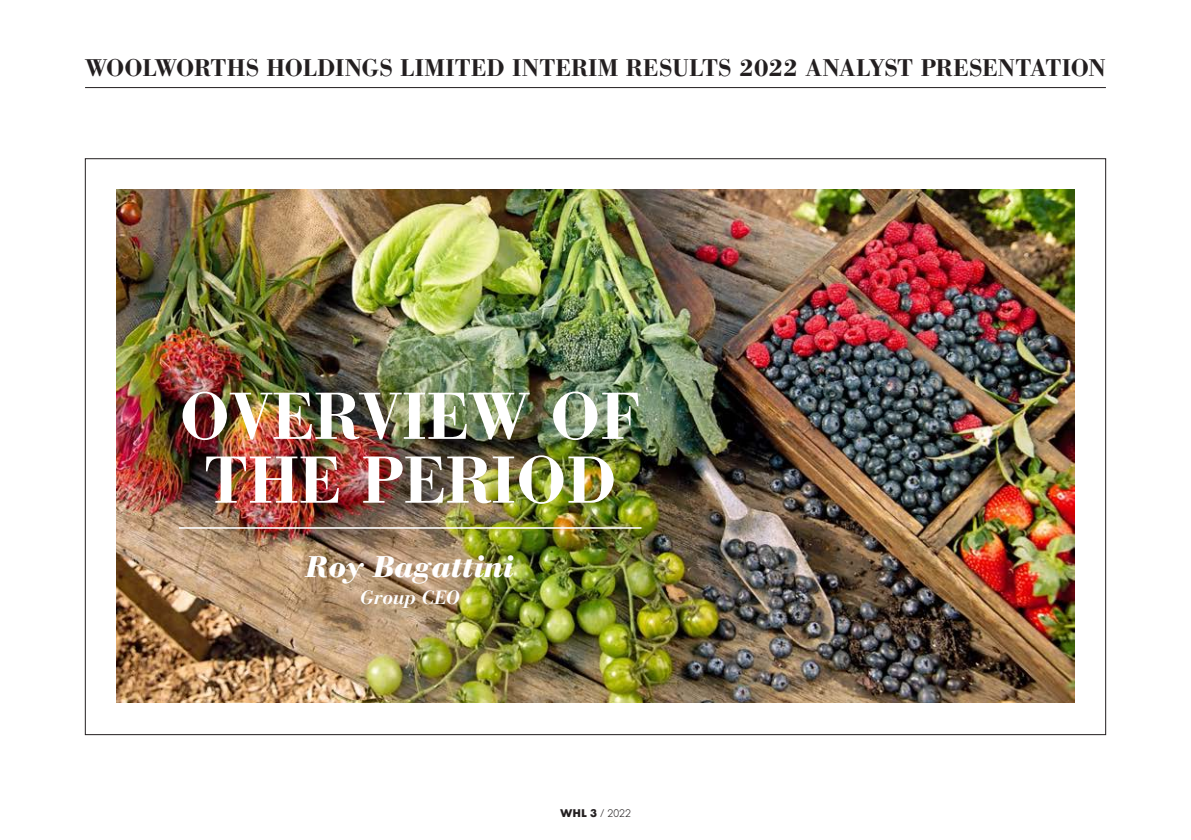
<style>
.page{position:relative;width:1191px;height:840px;background:#fff}
.page>*{position:absolute;margin:0;border:0;box-sizing:border-box;transform-origin:0 0}
.t1{font:500 65.8px/63.8px "AT Our Bodoni";color:#fff;text-align:center}
.t2{font:italic 700 29.8px "AT Our Bodoni";color:#fff}
.t3{font:500 24px "AT Our Bodoni";color:#231f20}
.t4{font:italic 500 19.2px "AT Our Bodoni";color:#fff}
.t5{font:300 11px "W Futura";color:#231f20}
.s1{font-weight:700}
</style>
<div class="page">
<hr style="left:85px;top:87px;width:1021px;height:1px;background:#231f20">
<img style="left:116px;top:190px;width:958px;height:512px">
<hr style="left:179px;top:527px;width:462px;height:1px;background:#fff">
<p class="t3" style="left:85px;top:53px;width:1022px">WOOLWORTHS HOLDINGS LIMITED INTERIM RESULTS 2022 ANALYST PRESENTATION</p>
<p class="t1" style="left:180px;top:384px;width:462px">OVERVIEW OF<br>THE PERIOD</p>
<p class="t2" style="left:306px;top:548px;width:209px">Roy Bagattini</p>
<p class="t4" style="left:360px;top:585px;width:101px">Group CEO</p>
<p class="t5" style="left:560px;top:806px;width:72px"><span class="s1">WHL 3</span> / 2022</p>
</div>
